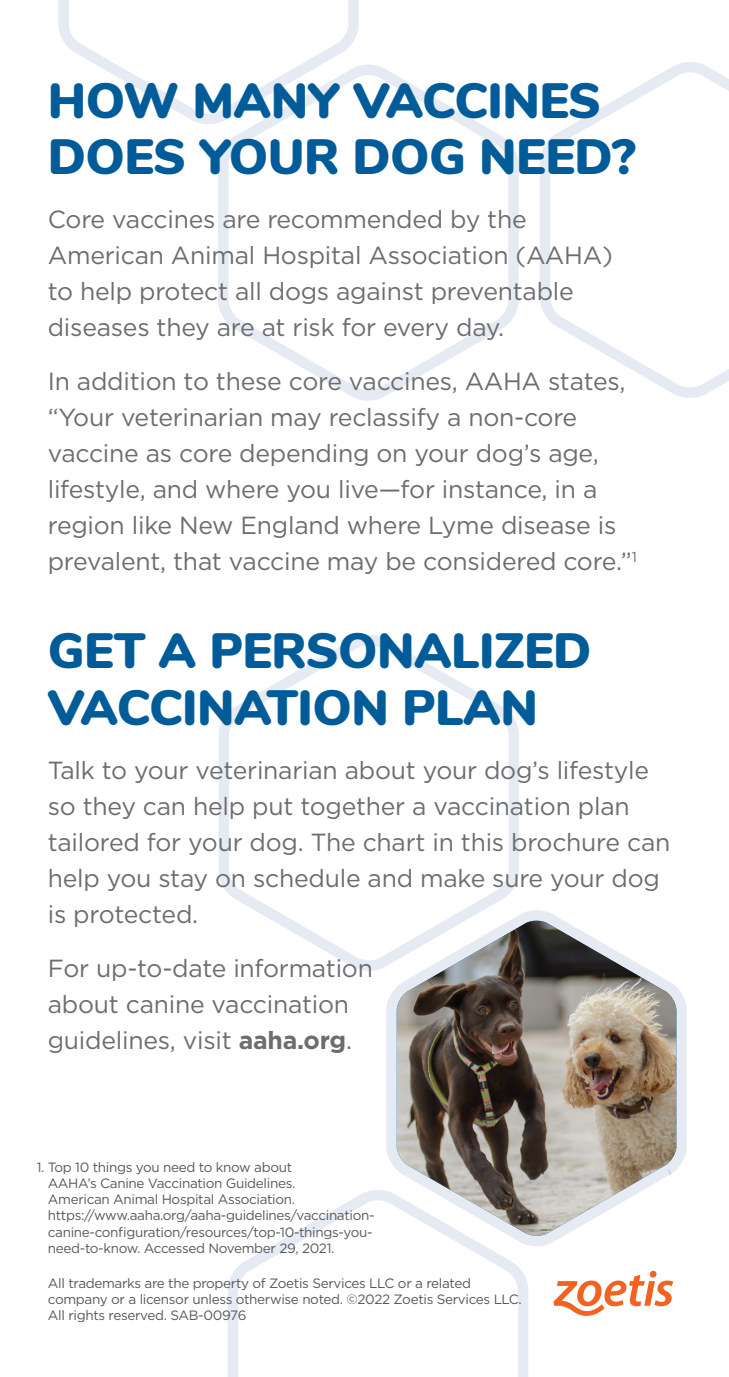
<style>
.page{position:relative;width:729px;height:1377px;background:#fff}
.page>*{position:absolute;margin:0;border:0;box-sizing:border-box;transform-origin:0 0}
.t1{font:900 49.5px/56.2px "Nunito";letter-spacing:-.01em;color:#005c98}
.t2{font:24.75px/36px "Gotham";letter-spacing:-.01em;color:#6c6d70}
.t3{font:13.5px/16.2px "Gotham";letter-spacing:-.025em;color:#57585a}
.s1{font-weight:700}
</style>
<div class="page">
<svg style="left:228px;top:1190px;width:300px;height:187px"></svg>
<svg style="left:386px;top:910px;width:300px;height:336px"></svg>
<svg style="left:218px;top:635px;width:301px;height:336px"></svg>
<img style="left:396px;top:921px;width:280px;height:315px">
<svg style="left:540px;top:62px;width:188px;height:336px"></svg>
<svg style="left:218px;top:65px;width:300px;height:336px"></svg>
<svg style="left:58px;top:0;width:301px;height:124px"></svg>
<div style="left:649px;top:1271px;width:7px;height:7px;background:#f26221;border-radius:50%"></div>
<svg style="left:553px;top:1275px;width:120px;height:41px"></svg>
<h1 class="t1" style="left:48px;top:69px;width:589px">HOW MANY VACCINES<br>DOES YOUR DOG NEED?</h1>
<p class="t2" style="left:48px;top:201px;width:566px">Core vaccines are recommended by the American Animal Hospital Association (AAHA) to help protect all dogs against preventable diseases they are at risk for every day.</p>
<p class="t2" style="left:48px;top:363px;width:590px">In addition to these core vaccines, AAHA states, “Your veterinarian may reclassify a non-core vaccine as core depending on your dog’s age, lifestyle, and where you live—for instance, in a region like New England where Lyme disease is prevalent, that vaccine may be considered core.”<sup>1</sup></p>
<h1 class="t1" style="left:48px;top:620px;width:545px">GET A PERSONALIZED<br>VACCINATION PLAN</h1>
<p class="t2" style="left:48px;top:751px;width:624px">Talk to your veterinarian about your dog’s lifestyle so they can help put together a vaccination plan tailored for your dog. The chart in this brochure can help you stay on schedule and make sure your dog is protected.</p>
<p class="t2" style="left:48px;top:949px;width:326px">For up-to-date information about canine vaccination guidelines, visit <span class="s1">aaha.org</span>.</p>
<p class="t3" style="left:48px;top:1159px;width:328px;text-indent:-11px">1. Top 10 things you need to know about<br>AAHA’s Canine Vaccination Guidelines.<br>American Animal Hospital Association. https://www.aaha.org/aaha-guidelines/vaccination&shy;canine-configuration/resources/top-10-things-you&shy;need-to-know. Accessed November 29, 2021.</p>
<p class="t3" style="left:48px;top:1275px;width:475px">All trademarks are the property of Zoetis Services LLC or a related company or a licensor unless otherwise noted. ©2022 Zoetis Services LLC.<br>All rights reserved. SAB-00976</p>
</div>
